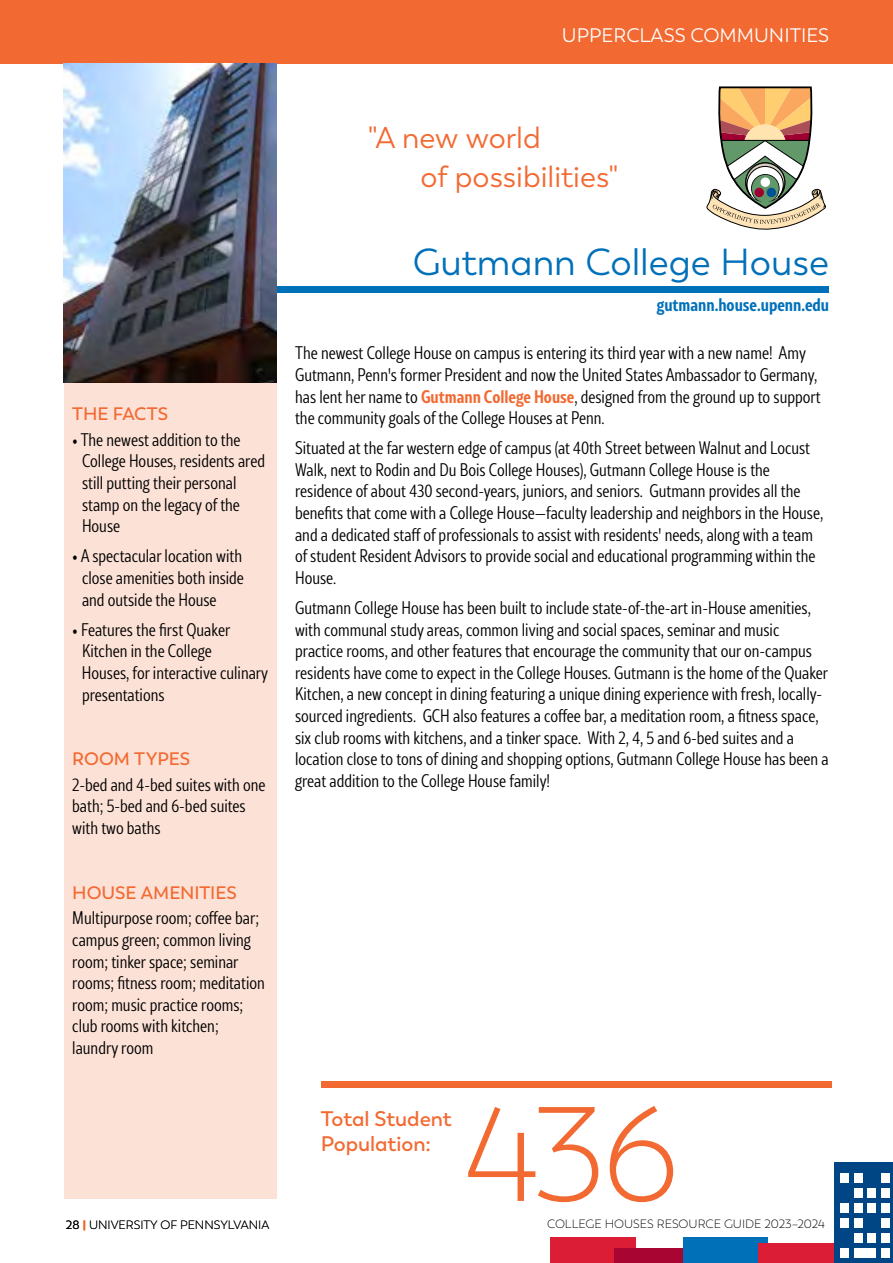
<style>
.page{position:relative;width:893px;height:1263px;background:#fff}
.page>*{position:absolute;margin:0;border:0;box-sizing:border-box;transform-origin:0 0}
.t1{font:300 133.5px "Trenda";color:#f26a32}
.t2{font:37.5px "Trenda";color:#0070b9}
.t3{font:30px/39px "Trenda";color:#f26a32}
.t4{font:600 21px/25.2px "Trenda";color:#f26a32}
.t5{font:19.5px "Trenda";color:#fff}
.t6{font:300 18px/21.6px "Rival Sans Narrow";color:#000}
.t7{font:600 18px "Trenda";letter-spacing:-.005em;color:#f26a32}
.t8{font:700 18px "Rival Sans Narrow";color:#0070b9}
.t9{font:300 12px "Trenda";color:#000}
.s1{font-weight:700;color:#f26a32}
.s2{font-weight:400}
.s3{font-weight:900;color:#f26a32}
</style>
<div class="page">
<div style="left:550px;top:1237px;width:86px;height:26px;background:#db1e36"></div>
<div style="left:614px;top:1248px;width:73px;height:15px;background:#a90533"></div>
<div style="left:684px;top:1237px;width:84px;height:26px;background:#0070b9"></div>
<div style="left:834px;top:1162px;width:59px;height:101px;background:#004684"></div>
<div style="left:759px;top:1243px;width:75px;height:20px;background:#db1e36"></div>
<div style="left:840px;top:1173px;width:9px;height:10px;background:#fff"></div>
<div style="left:854px;top:1173px;width:8px;height:10px;background:#fff"></div>
<div style="left:881px;top:1173px;width:9px;height:10px;background:#fff"></div>
<div style="left:854px;top:1188px;width:8px;height:10px;background:#fff"></div>
<div style="left:867px;top:1188px;width:9px;height:10px;background:#fff"></div>
<div style="left:881px;top:1188px;width:9px;height:10px;background:#fff"></div>
<div style="left:840px;top:1203px;width:9px;height:10px;background:#fff"></div>
<div style="left:854px;top:1203px;width:8px;height:10px;background:#fff"></div>
<div style="left:867px;top:1203px;width:9px;height:10px;background:#fff"></div>
<div style="left:881px;top:1203px;width:9px;height:10px;background:#fff"></div>
<div style="left:840px;top:1218px;width:9px;height:10px;background:#fff"></div>
<div style="left:854px;top:1218px;width:8px;height:10px;background:#fff"></div>
<div style="left:881px;top:1218px;width:9px;height:10px;background:#fff"></div>
<div style="left:854px;top:1233px;width:8px;height:10px;background:#fff"></div>
<div style="left:867px;top:1233px;width:9px;height:10px;background:#fff"></div>
<div style="left:881px;top:1233px;width:9px;height:10px;background:#fff"></div>
<div style="left:840px;top:1248px;width:9px;height:10px;background:#fff"></div>
<div style="left:854px;top:1248px;width:22px;height:10px;background:#fff"></div>
<div style="left:881px;top:1248px;width:9px;height:10px;background:#fff"></div>
<div style="left:0;top:0;width:893px;height:64px;background:#f26a32"></div>
<div style="left:64px;top:64px;width:212px;height:1135px;background:#fce1d6"></div>
<div style="left:276px;top:286px;width:553px;height:6px;background:#0070b9"></div>
<div style="left:321px;top:1081px;width:511px;height:6px;background:#f26a32"></div>
<img style="left:64px;top:64px;width:212px;height:319px">
<svg style="left:706px;top:86px;width:120px;height:144px"></svg>
<p class="t5" style="left:562px;top:24px;width:269px">UPPERCLASS COMMUNITIES</p>
<h3 class="t3" style="left:421px;top:119px;width:200px;text-indent:-53px">"A new world<br>of possibilities"</h3>
<p class="t7" style="left:72px;top:403px;width:97px">THE FACTS</p>
<p class="t6" style="left:82px;top:429px;width:184px;text-indent:-10px">• The newest addition to the<br>College Houses, residents ared still putting their personal stamp on the legacy of the<br>House</p>
<p class="t6" style="left:82px;top:545px;width:163px;text-align:justify;text-indent:-10px">• A spectacular location with close amenities both inside and outside the House</p>
<p class="t6" style="left:82px;top:618px;width:188px;text-indent:-10px">• Features the first Quaker<br>Kitchen in the College<br>Houses, for interactive culinary presentations</p>
<p class="t7" style="left:72px;top:748px;width:120px">ROOM TYPES</p>
<p class="t6" style="left:72px;top:774px;width:195px">2-bed and 4-bed suites with one bath; 5-bed and 6-bed suites with two baths</p>
<p class="t7" style="left:72px;top:882px;width:166px">HOUSE AMENITIES</p>
<p class="t6" style="left:72px;top:907px;width:194px">Multipurpose room; coffee bar; campus green; common living room; tinker space; seminar rooms; fitness room; meditation room; music practice rooms; club rooms with kitchen; laundry room</p>
<h2 class="t2" style="left:413px;top:240px;width:418px">Gutmann College House</h2>
<p class="t8" style="left:657px;top:291px;width:174px">gutmann.house.upenn.edu</p>
<p class="t6" style="left:295px;top:342px;width:527px">The newest College House on campus is entering its third year with a new name! Amy Gutmann, Penn's former President and now the United States Ambassador to Germany, has lent her name to <span class="s1">Gutmann College House</span>, designed from the ground up to support the community goals of the College Houses at Penn.</p>
<p class="t6" style="left:295px;top:437px;width:530px">Situated at the far western edge of campus (at 40th Street between Walnut and Locust Walk, next to Rodin and Du Bois College Houses), Gutmann College House is the residence of about 430 second-years, juniors, and seniors. Gutmann provides all the benefits that come with a College House—faculty leadership and neighbors in the House, and a dedicated staff of professionals to assist with residents' needs, along with a team of student Resident Advisors to provide social and educational programming within the House.</p>
<p class="t6" style="left:295px;top:597px;width:535px">Gutmann College House has been built to include state-of-the-art in-House amenities, with communal study areas, common living and social spaces, seminar and music practice rooms, and other features that encourage the community that our on-campus residents have come to expect in the College Houses. Gutmann is the home of the Quaker Kitchen, a new concept in dining featuring a unique dining experience with fresh, locally&shy;sourced ingredients. GCH also features a coffee bar, a meditation room, a fitness space, six club rooms with kitchens, and a tinker space. With 2, 4, 5 and 6-bed suites and a location close to tons of dining and shopping options, Gutmann College House has been a great addition to the College House family!</p>
<p class="t4" style="left:321px;top:1106px;width:133px">Total Student<br>Population:</p>
<h1 class="t1" style="left:465px;top:1078px;width:215px">436</h1>
<p class="t9" style="left:66px;top:1218px;width:205px"><span class="s2">28</span> <span class="s3">|</span> UNIVERSITY OF PENNSYLVANIA</p>
<p class="t9" style="left:547px;top:1217px;width:279px">COLLEGE HOUSES RESOURCE GUIDE 2023–2024</p>
</div>
